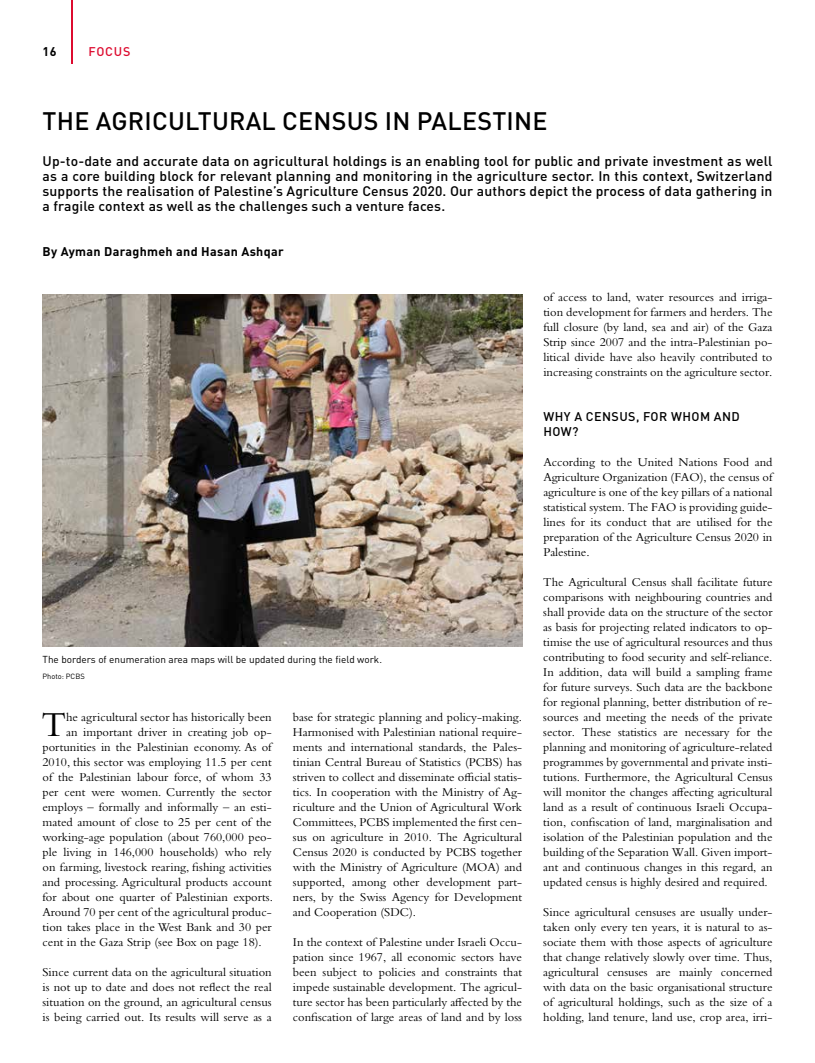
<style>
.page{position:relative;width:815px;height:1063px;background:#fff}
.page>*{position:absolute;margin:0;border:0;box-sizing:border-box;transform-origin:0 0}
.t1{font:36.62px "Bembo Std";color:#000}
.t2{font:500 25px "DIN Pro";letter-spacing:.01em;color:#000}
.t3{font:500 13.75px/15px "DIN Pro";letter-spacing:.01em;color:#000;text-align:justify}
.t4{font:12.5px/15px "Bembo Std";color:#000;text-align:justify}
.t5{font:700 12.5px "DIN Pro";letter-spacing:.025em;color:#000}
.t6{font:500 12.5px/15px "DIN Pro";letter-spacing:.035em;color:#000}
.t7{font:500 12.5px "DIN Pro";letter-spacing:.06em;color:#dd0b2f}
.t8{font:10px "DIN Pro";color:#000}
.t9{font:7.5px "DIN Pro";color:#000}
</style>
<div class="page">
<hr style="left:71px;top:0;width:2px;height:64px;background:#dd0b2f">
<img style="left:43px;top:294px;width:479px;height:352px">
<p class="t5" style="left:43px;top:43px;width:16px">16</p>
<p class="t7" style="left:89px;top:43px;width:43px">FOCUS</p>
<h2 class="t2" style="left:43px;top:104px;width:506px">THE AGRICULTURAL CENSUS IN PALESTINE</h2>
<p class="t3" style="left:43px;top:153px;width:731px">Up-to-date and accurate data on agricultural holdings is an enabling tool for public and private investment as well as a core building block for relevant planning and monitoring in the agriculture sector. In this context, Switzerland supports the realisation of Palestine’s Agriculture Census 2020. Our authors depict the process of data gathering in a fragile context as well as the challenges such a venture faces.</p>
<p class="t5" style="left:43px;top:243px;width:243px">By Ayman Daraghmeh and Hasan Ashqar</p>
<p class="t8" style="left:43px;top:653px;width:341px">The borders of enumeration area maps will be updated during the field work.</p>
<p class="t9" style="left:43px;top:671px;width:44px">Photo: PCBS</p>
<h1 class="t1" style="left:41px;top:703px;width:26px">T</h1>
<p class="t4" style="left:66px;top:710px;width:207px">he agricultural sector has historically been</p>
<p class="t4" style="left:66px;top:725px;width:207px">an important driver in creating job op-</p>
<p class="t4" style="left:43px;top:740px;width:231px">portunities in the Palestinian economy. As of</p>
<p class="t4" style="left:43px;top:755px;width:231px">2010, this sector was employing 11.5 per cent</p>
<p class="t4" style="left:43px;top:770px;width:231px">of the Palestinian labour force, of whom 33</p>
<p class="t4" style="left:43px;top:785px;width:231px">per cent were women. Currently the sector</p>
<p class="t4" style="left:43px;top:800px;width:231px">employs – formally and informally – an esti-</p>
<p class="t4" style="left:43px;top:815px;width:231px">mated amount of close to 25 per cent of the</p>
<p class="t4" style="left:43px;top:830px;width:231px">working-age population (about 760,000 peo-</p>
<p class="t4" style="left:43px;top:845px;width:231px">ple living in 146,000 households) who rely</p>
<p class="t4" style="left:43px;top:860px;width:231px">on farming, livestock rearing, fishing activities</p>
<p class="t4" style="left:43px;top:875px;width:231px">and processing. Agricultural products account</p>
<p class="t4" style="left:43px;top:890px;width:232px">for about one quarter of Palestinian exports.</p>
<p class="t4" style="left:43px;top:905px;width:231px">Around 70 per cent of the agricultural produc-</p>
<p class="t4" style="left:43px;top:920px;width:231px">tion takes place in the West Bank and 30 per</p>
<p class="t4" style="left:43px;top:935px;width:221px">cent in the Gaza Strip (see Box on page 18).</p>
<p class="t4" style="left:43px;top:965px;width:231px">Since current data on the agricultural situation is not up to date and does not reflect the real situation on the ground, an agricultural census is being carried out. Its results will serve as a</p>
<p class="t4" style="left:293px;top:710px;width:231px">base for strategic planning and policy-making.<br>Harmonised with Palestinian national require&shy;ments and international standards, the Pales&shy;tinian Central Bureau of Statistics (PCBS) has striven to collect and disseminate official statis&shy;tics. In cooperation with the Ministry of Ag&shy;riculture and the Union of Agricultural Work Committees, PCBS implemented the first cen&shy;sus on agriculture in 2010. The Agricultural Census 2020 is conducted by PCBS together with the Ministry of Agriculture (MOA) and supported, among other development part&shy;ners, by the Swiss Agency for Development and Cooperation (SDC).</p>
<p class="t4" style="left:293px;top:935px;width:231px">In the context of Palestine under Israeli Occu&shy;pation since 1967, all economic sectors have been subject to policies and constraints that impede sustainable development. The agricul&shy;ture sector has been particularly affected by the confiscation of large areas of land and by loss</p>
<p class="t4" style="left:543px;top:290px;width:231px">of access to land, water resources and irriga&shy;tion development for farmers and herders. The full closure (by land, sea and air) of the Gaza Strip since 2007 and the intra-Palestinian po&shy;litical divide have also heavily contributed to increasing constraints on the agriculture sector.</p>
<p class="t6" style="left:543px;top:409px;width:198px">WHY A CENSUS, FOR WHOM AND<br>HOW?</p>
<p class="t4" style="left:543px;top:455px;width:231px">According to the United Nations Food and Agriculture Organization (FAO), the census of agriculture is one of the key pillars of a national statistical system. The FAO is providing guide&shy;lines for its conduct that are utilised for the preparation of the Agriculture Census 2020 in Palestine.</p>
<p class="t4" style="left:543px;top:575px;width:231px">The Agricultural Census shall facilitate future comparisons with neighbouring countries and shall provide data on the structure of the sector as basis for projecting related indicators to op&shy;timise the use of agricultural resources and thus contributing to food security and self-reliance.<br>In addition, data will build a sampling frame for future surveys. Such data are the backbone for regional planning, better distribution of re&shy;sources and meeting the needs of the private sector. These statistics are necessary for the planning and monitoring of agriculture-related programmes by governmental and private insti&shy;tutions. Furthermore, the Agricultural Census will monitor the changes affecting agricultural land as a result of continuous Israeli Occupa&shy;tion, confiscation of land, marginalisation and isolation of the Palestinian population and the building of the Separation Wall. Given import&shy;ant and continuous changes in this regard, an updated census is highly desired and required.</p>
<p class="t4" style="left:543px;top:905px;width:231px">Since agricultural censuses are usually under&shy;taken only every ten years, it is natural to as&shy;sociate them with those aspects of agriculture that change relatively slowly over time. Thus, agricultural censuses are mainly concerned with data on the basic organisational structure of agricultural holdings, such as the size of a holding, land tenure, land use, crop area, irri-</p>
</div>
